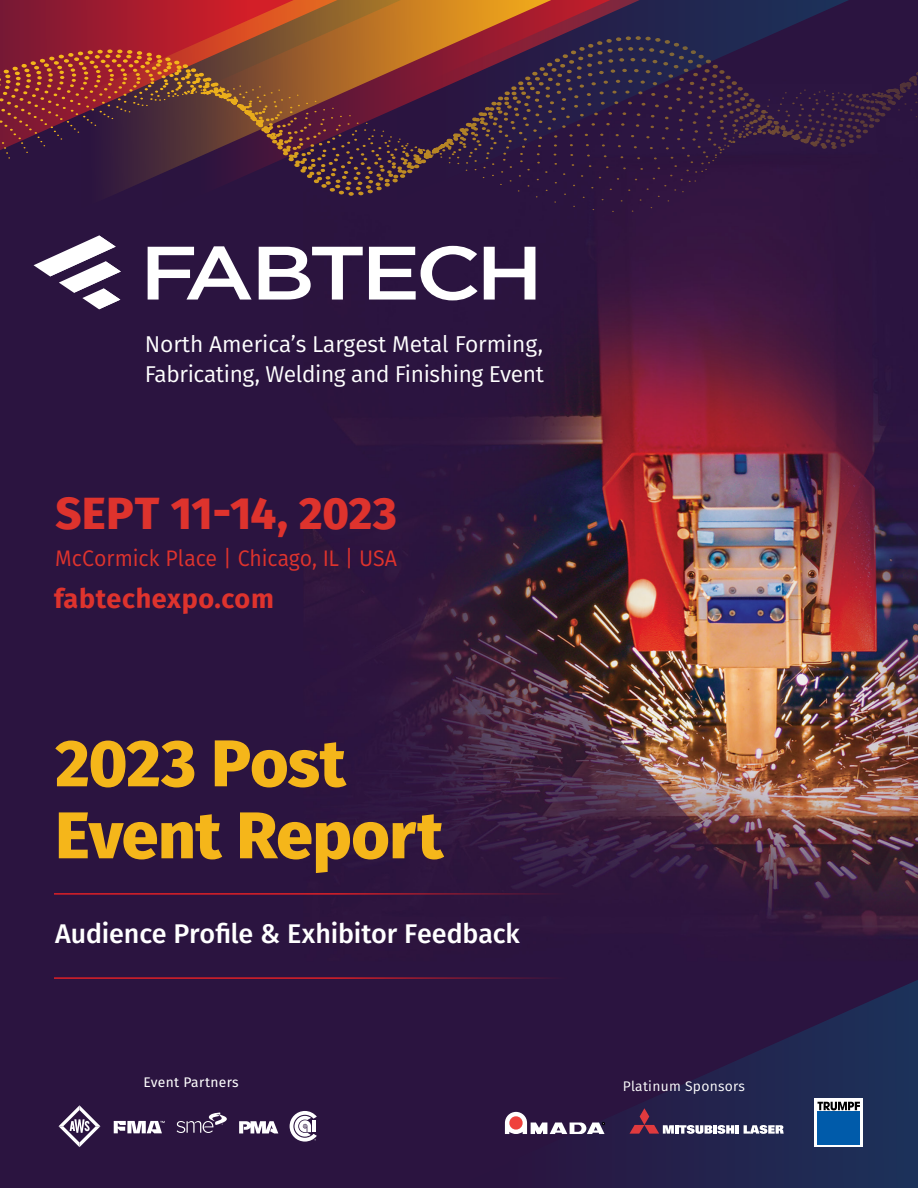
<style>
.page{position:relative;width:918px;height:1188px;background:#fff}
.page>*{position:absolute;margin:0;border:0;box-sizing:border-box;transform-origin:0 0}
.t1{font:800 66px/72px "Fira Sans";letter-spacing:-.01em;color:#f5b61a}
.t2{font:800 45px "Fira Sans";letter-spacing:.005em;color:#de332d}
.t3{font:500 27px "Fira Sans";letter-spacing:-.005em;color:#fff}
.t4{font:700 27px "Fira Sans";letter-spacing:.025em;color:#de332d}
.t5{font:22.8px/29.8px "Fira Sans";letter-spacing:-.015em;color:#fff}
.t6{font:22.5px "Fira Sans";letter-spacing:-.005em;color:#de332d;scale:.95 1}
.t7{font:13.95px "Fira Sans";letter-spacing:.02em;color:#fff}
.t8{font:13.95px "Fira Sans";letter-spacing:.02em;color:#fff}
</style>
<div class="page">
<img style="left:0;top:243px;width:918px;height:945px">
<svg style="left:468px;top:899px;width:450px;height:289px;background:#281b45"></svg>
<svg style="left:0;top:1px;width:918px;height:242px;background:#4e243b"></svg>
<svg style="left:59px;top:1105px;width:41px;height:42px"></svg>
<svg style="left:239px;top:1121px;width:39px;height:12px"></svg>
<svg style="left:290px;top:1111px;width:27px;height:31px"></svg>
<svg style="left:177px;top:1113px;width:50px;height:20px"></svg>
<svg style="left:114px;top:1121px;width:51px;height:12px"></svg>
<svg style="left:505px;top:1112px;width:100px;height:22px"></svg>
<svg style="left:815px;top:1099px;width:48px;height:48px"></svg>
<div style="left:818px;top:1111px;width:42px;height:33px;background:#005baa"></div>
<svg style="left:818px;top:1102px;width:42px;height:8px"></svg>
<svg style="left:630px;top:1108px;width:154px;height:26px;background:#574c6c"></svg>
<svg style="left:148px;top:246px;width:104px;height:54px"></svg>
<svg style="left:259px;top:247px;width:104px;height:53px"></svg>
<svg style="left:369px;top:246px;width:109px;height:54px"></svg>
<svg style="left:484px;top:247px;width:51px;height:53px"></svg>
<svg style="left:34px;top:235px;width:87px;height:74px"></svg>
<hr style="left:54px;top:893px;width:559px;height:2px;background:#d31f28">
<hr style="left:54px;top:977px;width:559px;height:2px;background:#d31f28">
<p class="t5" style="left:145px;top:328px;width:401px">North America’s Largest Metal Forming,<br>Fabricating, Welding and Finishing Event</p>
<h2 class="t2" style="left:55px;top:475px;width:343px">SEPT 11-14, 2023</h2>
<p class="t6" style="left:55px;top:541px;width:361px">McCormick Place | Chicago, IL | USA</p>
<p class="t4" style="left:54px;top:576px;width:221px">fabtechexpo.com</p>
<h1 class="t1" style="left:55px;top:722px;width:390px">2023 Post<br>Event Report</h1>
<p class="t3" style="left:55px;top:912px;width:466px">Audience Profile &amp; Exhibitor Feedback</p>
<p class="t8" style="left:143px;top:1072px;width:97px">Event Partners</p>
<p class="t7" style="left:623px;top:1076px;width:124px">Platinum Sponsors</p>
</div>
